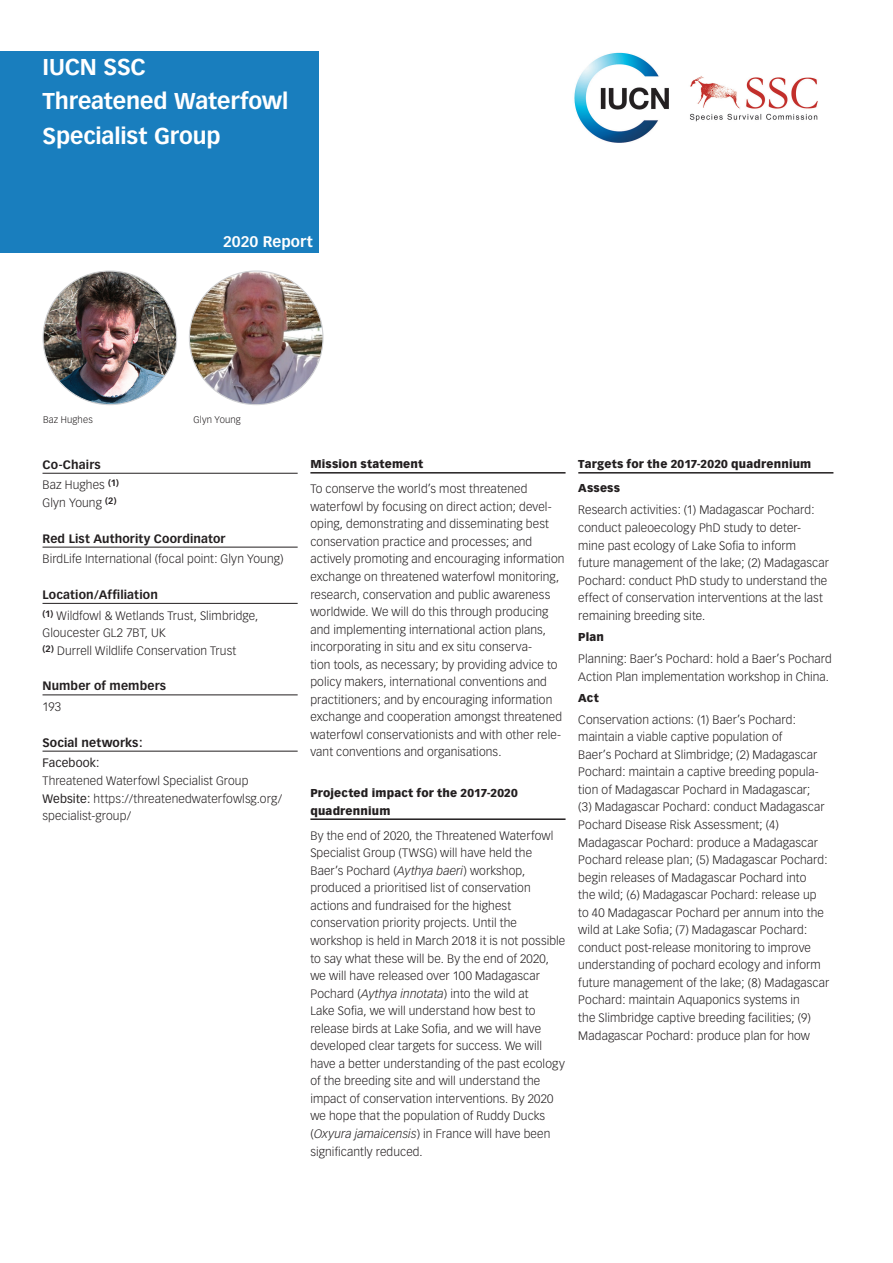
<style>
.page{position:relative;width:893px;height:1263px;background:#fff}
.page>*{position:absolute;margin:0;border:0;box-sizing:border-box;transform-origin:0 0}
.t1{font:700 22.5px/34.5px "Vectora LH";letter-spacing:-.005em;color:#fff}
.t2{font:700 15px "Vectora LH";color:#fff}
.t3{font:300 12px/17.5px "Vectora LH";letter-spacing:.01em;color:#231f20}
.t4{font:700 12px/20.7px "Vectora LH";letter-spacing:.01em;color:#231f20}
.t5{font:12px "Vectora LH";letter-spacing:.01em;color:#231f20}
.t6{font:900 11.25px/18px "Vectora LH";letter-spacing:.015em;color:#231f20}
.t7{font:300 9.45px "Vectora LH";letter-spacing:.02em;color:#231f20}
.s1{font-weight:300}
.s2{font-weight:700}
.s3{font-weight:400}
.s4{font-style:italic}
</style>
<div class="page">
<hr style="left:310px;top:472px;width:256px;height:2px;background:#231f20">
<hr style="left:310px;top:818px;width:256px;height:2px;background:#231f20">
<hr style="left:578px;top:472px;width:255px;height:2px;background:#231f20">
<div style="left:0;top:51px;width:319px;height:202px;background:#197ebe"></div>
<img style="left:43px;top:271px;width:134px;height:134px;border-radius:67px">
<img style="left:189px;top:271px;width:134px;height:134px;border-radius:67px">
<img style="left:574px;top:52px;width:244px;height:91px">
<hr style="left:43px;top:473px;width:255px;height:1px;background:#231f20">
<hr style="left:43px;top:547px;width:255px;height:1px;background:#231f20">
<hr style="left:43px;top:603px;width:255px;height:1px;background:#231f20">
<hr style="left:43px;top:695px;width:255px;height:1px;background:#231f20">
<hr style="left:43px;top:751px;width:255px;height:1px;background:#231f20">
<h1 class="t1" style="left:43px;top:50px;width:247px">IUCN SSC<br>Threatened Waterfowl<br>Specialist Group</h1>
<p class="t2" style="left:223px;top:232px;width:91px">2020 Report</p>
<p class="t7" style="left:43px;top:414px;width:51px">Baz Hughes</p>
<p class="t7" style="left:194px;top:414px;width:49px">Glyn Young</p>
<p class="t4" style="left:43px;top:454px;width:78px">Co-Chairs<br><span class="s1">Baz Hughes</span> <sup>(1)</sup></p>
<p class="t3" style="left:43px;top:494px;width:76px">Glyn Young <sup>(2)</sup></p>
<p class="t4" style="left:43px;top:528px;width:184px">Red List Authority Coordinator</p>
<p class="t3" style="left:43px;top:550px;width:243px">BirdLife International (focal point: Glyn Young)</p>
<p class="t3" style="left:43px;top:584px;width:217px;line-height:20.5px"><span class="s2">Location/Affiliation<br></span><sup>(1)</sup> Wildfowl &amp; Wetlands Trust, Slimbridge,</p>
<p class="t3" style="left:43px;top:624px;width:195px">Gloucester GL2 7BT, UK<br><sup>(2)</sup> Durrell Wildlife Conservation Trust</p>
<p class="t4" style="left:43px;top:676px;width:125px">Number of members</p>
<p class="t3" style="left:43px;top:698px;width:20px">193</p>
<p class="t4" style="left:43px;top:732px;width:102px">Social networks:</p>
<p class="t5" style="left:43px;top:756px;width:59px">Facebook:</p>
<p class="t3" style="left:43px;top:772px;width:241px">Threatened Waterfowl Specialist Group<br><span class="s3">Website:</span> https://threatenedwaterfowlsg.org/ specialist-group/</p>
<p class="t6" style="left:310px;top:455px;width:114px">Mission statement</p>
<p class="t3" style="left:310px;top:480px;width:256px">To conserve the world’s most threatened waterfowl by focusing on direct action; devel&shy;oping, demonstrating and disseminating best conservation practice and processes; and actively promoting and encouraging information exchange on threatened waterfowl monitoring, research, conservation and public awareness worldwide. We will do this through producing and implementing international action plans, incorporating in situ and ex situ conserva-<br>tion tools, as necessary; by providing advice to policy makers, international conventions and practitioners; and by encouraging information exchange and cooperation amongst threatened waterfowl conservationists and with other rele&shy;vant conventions and organisations.</p>
<p class="t6" style="left:310px;top:783px;width:209px">Projected impact for the 2017-2020 quadrennium</p>
<p class="t3" style="left:310px;top:827px;width:256px">By the end of 2020, the Threatened Waterfowl Specialist Group (TWSG) will have held the Baer’s Pochard (<span class="s4">Aythya baeri</span>) workshop, produced a prioritised list of conservation actions and fundraised for the highest conservation priority projects. Until the workshop is held in March 2018 it is not possible to say what these will be. By the end of 2020, we will have released over 100 Madagascar Pochard (<span class="s4">Aythya innotata</span>) into the wild at<br>Lake Sofia, we will understand how best to release birds at Lake Sofia, and we will have developed clear targets for success. We will have a better understanding of the past ecology of the breeding site and will understand the impact of conservation interventions. By 2020 we hope that the population of Ruddy Ducks (<span class="s4">Oxyura jamaicensis</span>) in France will have been significantly reduced.</p>
<p class="t6" style="left:578px;top:452px;width:234px;line-height:24.2px">Targets for the 2017-2020 quadrennium<br>Assess</p>
<p class="t3" style="left:578px;top:502px;width:252px">Research activities: (1) Madagascar Pochard: conduct paleoecology PhD study to deter&shy;mine past ecology of Lake Sofia to inform future management of the lake; (2) Madagascar Pochard: conduct PhD study to understand the effect of conservation interventions at the last remaining breeding site.</p>
<p class="t6" style="left:578px;top:628px;width:27px">Plan</p>
<p class="t3" style="left:578px;top:650px;width:255px">Planning: Baer’s Pochard: hold a Baer’s Pochard<br>Action Plan implementation workshop in China.</p>
<p class="t6" style="left:578px;top:688px;width:22px">Act</p>
<p class="t3" style="left:578px;top:711px;width:253px">Conservation actions: (1) Baer’s Pochard: maintain a viable captive population of<br>Baer’s Pochard at Slimbridge; (2) Madagascar Pochard: maintain a captive breeding popula&shy;tion of Madagascar Pochard in Madagascar;<br>(3) Madagascar Pochard: conduct Madagascar Pochard Disease Risk Assessment; (4)<br>Madagascar Pochard: produce a Madagascar Pochard release plan; (5) Madagascar Pochard: begin releases of Madagascar Pochard into<br>the wild; (6) Madagascar Pochard: release up to 40 Madagascar Pochard per annum into the wild at Lake Sofia; (7) Madagascar Pochard: conduct post-release monitoring to improve understanding of pochard ecology and inform future management of the lake; (8) Madagascar Pochard: maintain Aquaponics systems in<br>the Slimbridge captive breeding facilities; (9)<br>Madagascar Pochard: produce plan for how</p>
</div>
